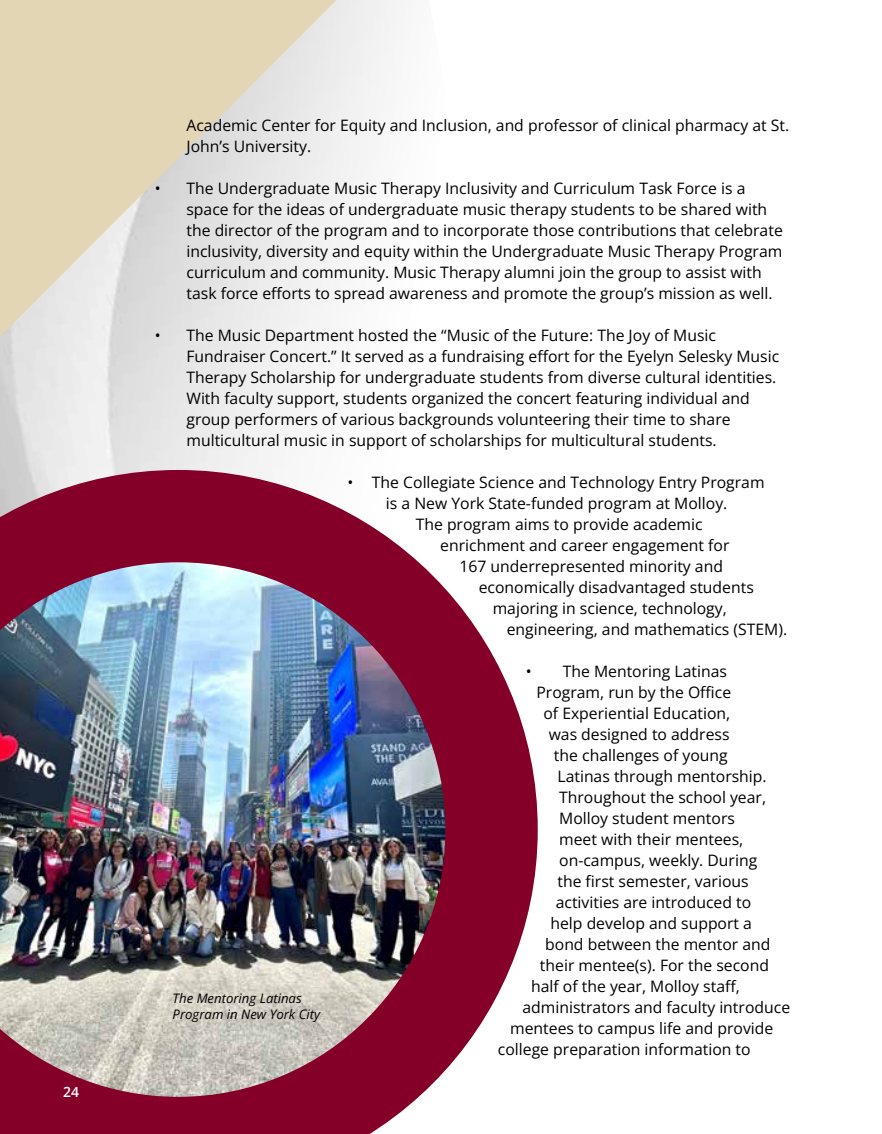
<style>
.page{position:relative;width:882px;height:1134px;background:#fff}
.page>*{position:absolute;margin:0;border:0;box-sizing:border-box;transform-origin:0 0}
.t1{font:15.75px/21px "Open Sans";color:#000}
.t2{font:600 14px "Open Sans";color:#fff}
.t3{font:italic 13.12px/15.8px "Open Sans";color:#000}
</style>
<div class="page">
<svg style="left:0;top:0;width:336px;height:336px;background:#e3dcca"></svg>
<svg style="left:0;top:470px;width:538px;height:664px"></svg>
<img style="left:0;top:562px;width:445px;height:535px">
<p class="t2" style="left:63px;top:1083px;width:18px">24</p>
<p class="t1" style="left:186px;top:115px;width:604px">Academic Center for Equity and Inclusion, and professor of clinical pharmacy at St.<br>John’s University.</p>
<p class="t1" style="left:186px;top:178px;width:598px;text-indent:-32px">• The Undergraduate Music Therapy Inclusivity and Curriculum Task Force is a space for the ideas of undergraduate music therapy students to be shared with the director of the program and to incorporate those contributions that celebrate inclusivity, diversity and equity within the Undergraduate Music Therapy Program curriculum and community. Music Therapy alumni join the group to assist with task force efforts to spread awareness and promote the group’s mission as well.</p>
<p class="t1" style="left:186px;top:325px;width:594px;text-indent:-32px">• The Music Department hosted the “Music of the Future: The Joy of Music Fundraiser Concert.” It served as a fundraising effort for the Eyelyn Selesky Music Therapy Scholarship for undergraduate students from diverse cultural identities.<br>With faculty support, students organized the concert featuring individual and group performers of various backgrounds volunteering their time to share multicultural music in support of scholarships for multicultural students.</p>
<p class="t1" style="left:347px;top:472px;width:419px">• The Collegiate Science and Technology Entry Program</p>
<p class="t1" style="left:386px;top:493px;width:343px">is a New York State-funded program at Molloy.</p>
<p class="t1" style="left:416px;top:514px;width:289px">The program aims to provide academic</p>
<p class="t1" style="left:440px;top:535px;width:291px">enrichment and career engagement for</p>
<p class="t1" style="left:459px;top:556px;width:265px">167 underrepresented minority and</p>
<p class="t1" style="left:479px;top:577px;width:277px">economically disadvantaged students</p>
<p class="t1" style="left:493px;top:598px;width:236px">majoring in science, technology,</p>
<p class="t1" style="left:507px;top:619px;width:282px">engineering, and mathematics (STEM).</p>
<p class="t1" style="left:526px;top:661px;width:202px">• The Mentoring Latinas</p>
<p class="t1" style="left:536px;top:682px;width:196px">Program, run by the Office</p>
<p class="t1" style="left:543px;top:703px;width:188px">of Experiential Education,</p>
<p class="t1" style="left:549px;top:724px;width:182px">was designed to address</p>
<p class="t1" style="left:554px;top:745px;width:175px">the challenges of young</p>
<p class="t1" style="left:557px;top:766px;width:211px">Latinas through mentorship.</p>
<p class="t1" style="left:559px;top:787px;width:208px">Throughout the school year,</p>
<p class="t1" style="left:559px;top:808px;width:177px">Molloy student mentors</p>
<p class="t1" style="left:559px;top:829px;width:186px">meet with their mentees,</p>
<p class="t1" style="left:559px;top:850px;width:200px">on-campus, weekly. During</p>
<p class="t1" style="left:557px;top:871px;width:193px">the first semester, various</p>
<p class="t1" style="left:556px;top:892px;width:197px">activities are introduced to</p>
<p class="t1" style="left:550px;top:913px;width:203px">help develop and support a</p>
<p class="t1" style="left:545px;top:934px;width:227px">bond between the mentor and</p>
<p class="t1" style="left:540px;top:955px;width:231px">their mentee(s). For the second</p>
<p class="t1" style="left:531px;top:976px;width:210px">half of the year, Molloy staff,</p>
<p class="t1" style="left:522px;top:997px;width:269px">administrators and faculty introduce</p>
<p class="t1" style="left:510px;top:1018px;width:265px">mentees to campus life and provide</p>
<p class="t1" style="left:498px;top:1039px;width:254px">college preparation information to</p>
<p class="t3" style="left:173px;top:990px;width:149px">The Mentoring Latinas<br>Program in New York City</p>
</div>
